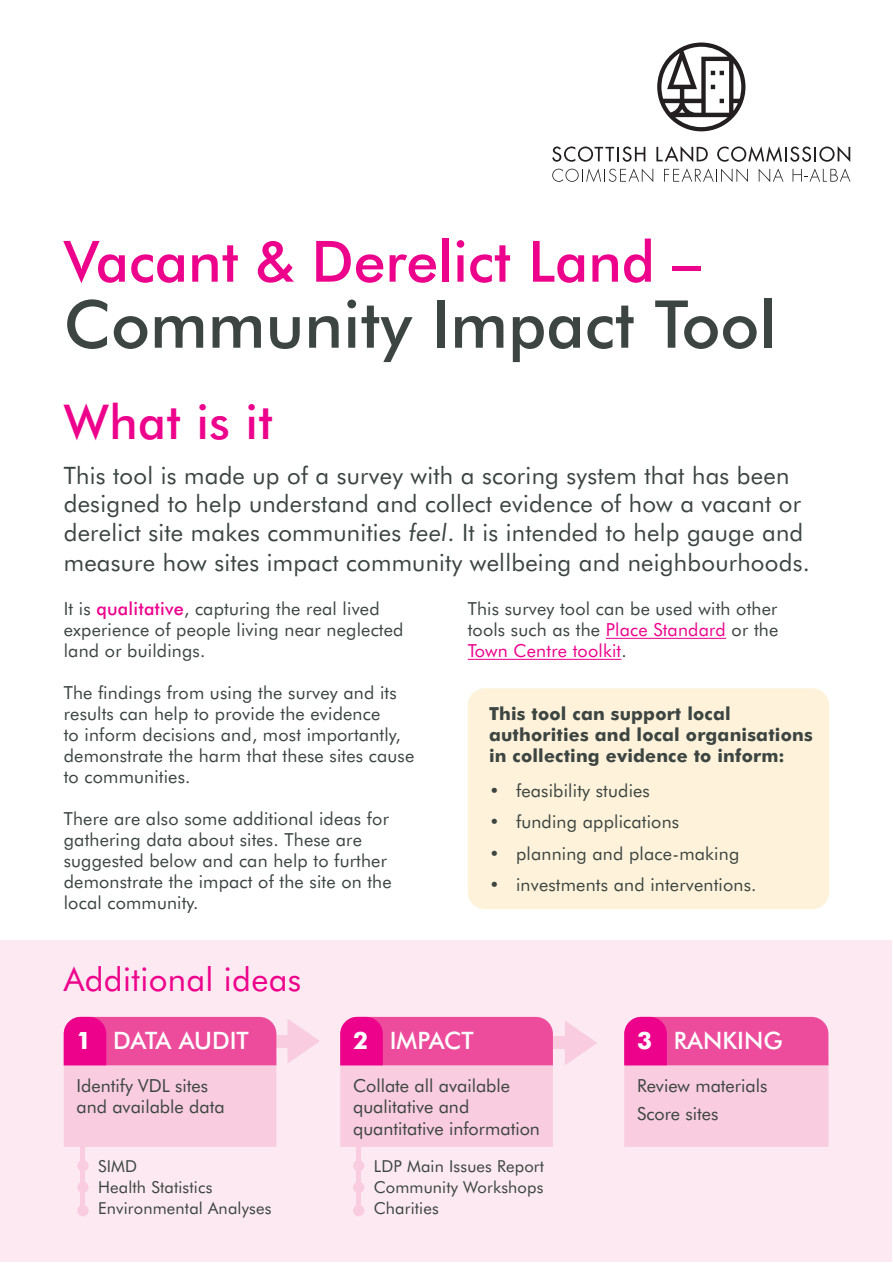
<style>
.page{position:relative;width:893px;height:1263px;background:#fff}
.page>*{position:absolute;margin:0;border:0;box-sizing:border-box;transform-origin:0 0}
.t1{font:500 66px "Futura BT";color:#3c4542}
.t2{font:500 57px "Futura BT";color:#ed028c}
.t3{font:500 48px "Futura BT";letter-spacing:.01em;color:#ed028c}
.t4{font:33px "Futura BT";letter-spacing:.01em;color:#ed028c}
.t5{font:24px/29px "Futura BT";letter-spacing:.01em;color:#3c4542}
.t6{font:500 24px "Futura BT";color:#fff}
.t7{font:500 24px "Futura BT";letter-spacing:-.02em;color:#fff}
.t8{font:18px/21px "Futura BT";letter-spacing:.01em;color:#3c4542}
.t9{font:700 18px/21px "Futura BT";letter-spacing:.01em;color:#3c4542}
.t10{font:16.5px "Futura BT";letter-spacing:.01em;color:#3c4542}
.s1{font-style:italic}
.s2{font-weight:500;color:#ed028c}
.s3{color:#ed028c}
.s4{font-weight:700}
</style>
<div class="page">
<div style="left:1px;top:940px;width:891px;height:322px;background:#fce9f1"></div>
<svg style="left:565px;top:1021px;width:32px;height:44px"></svg>
<div style="left:541px;top:1036px;width:35px;height:13px;background:#f9ccdf"></div>
<svg style="left:288px;top:1019px;width:32px;height:44px"></svg>
<div style="left:264px;top:1035px;width:35px;height:12px;background:#f9ccdf"></div>
<svg style="left:64px;top:1017px;width:212px;height:130px;background:#f497c5"></svg>
<svg style="left:552px;top:147px;width:93px;height:15px"></svg>
<svg style="left:656px;top:146px;width:52px;height:16px"></svg>
<svg style="left:717px;top:146px;width:133px;height:16px"></svg>
<svg style="left:552px;top:168px;width:101px;height:14px"></svg>
<svg style="left:664px;top:168px;width:84px;height:14px"></svg>
<svg style="left:759px;top:168px;width:24px;height:14px"></svg>
<svg style="left:792px;top:168px;width:58px;height:14px"></svg>
<svg style="left:657px;top:43px;width:88px;height:88px"></svg>
<div style="left:468px;top:688px;width:361px;height:221px;background:#fef3da;border-radius:17px"></div>
<hr style="left:606px;top:638px;width:120px;height:1px;background:#ed028c">
<hr style="left:468px;top:659px;width:153px;height:1px;background:#ed028c">
<svg style="left:624px;top:1017px;width:204px;height:130px;background:#f497c5"></svg>
<svg style="left:340px;top:1017px;width:213px;height:130px;background:#f497c5"></svg>
<hr style="left:81px;top:1116px;width:4px;height:94px;background:#f9ccdf">
<div style="left:77px;top:1160px;width:12px;height:11px;background:#f9ccdf;border-radius:50%"></div>
<div style="left:77px;top:1182px;width:12px;height:11px;background:#f9ccdf;border-radius:50%"></div>
<div style="left:77px;top:1205px;width:12px;height:11px;background:#f9ccdf;border-radius:50%"></div>
<hr style="left:357px;top:1116px;width:4px;height:94px;background:#f9ccdf">
<div style="left:353px;top:1160px;width:11px;height:11px;background:#f9ccdf;border-radius:50%"></div>
<div style="left:353px;top:1182px;width:11px;height:11px;background:#f9ccdf;border-radius:50%"></div>
<div style="left:353px;top:1205px;width:11px;height:11px;background:#f9ccdf;border-radius:50%"></div>
<h2 class="t2" style="left:64px;top:227px;width:638px">Vacant &amp; Derelict Land –</h2>
<h1 class="t1" style="left:64px;top:284px;width:714px">Community Impact Tool</h1>
<h3 class="t3" style="left:64px;top:392px;width:211px">What is it</h3>
<p class="t5" style="left:64px;top:460px;width:747px">This tool is made up of a survey with a scoring system that has been designed to help understand and collect evidence of how a vacant or derelict site makes communities <span class="s1">feel</span>. It is intended to help gauge and measure how sites impact community wellbeing and neighbourhoods.</p>
<p class="t8" style="left:64px;top:598px;width:341px">It is <span class="s2">qualitative</span>, capturing the real lived experience of people living near neglected land or buildings.</p>
<p class="t8" style="left:64px;top:682px;width:352px">The findings from using the survey and its results can help to provide the evidence<br>to inform decisions and, most importantly, demonstrate the harm that these sites cause to communities.</p>
<p class="t8" style="left:64px;top:808px;width:329px">There are also some additional ideas for gathering data about sites. These are suggested below and can help to further demonstrate the impact of the site on the local community.</p>
<p class="t8" style="left:468px;top:598px;width:312px;text-align:justify">This survey tool can be used with other tools such as the <span class="s3">Place Standard</span> or the <span class="s3">Town Centre toolkit</span>.</p>
<p class="t9" style="left:489px;top:703px;width:325px">This tool can support local authorities and local organisations in collecting evidence to inform:</p>
<p class="t8" style="left:489px;top:780px;width:162px">• feasibility studies</p>
<p class="t8" style="left:489px;top:811px;width:192px">• funding applications</p>
<p class="t8" style="left:489px;top:843px;width:252px">• planning and place-making</p>
<p class="t8" style="left:489px;top:874px;width:269px">• investments and interventions.</p>
<h3 class="t4" style="left:64px;top:959px;width:239px">Additional ideas</h3>
<h3 class="t7" style="left:77px;top:1025px;width:174px"><span class="s4">1</span> DATA AUDIT</h3>
<p class="t8" style="left:77px;top:1074px;width:150px;line-height:21.6px">Identify VDL sites and available data</p>
<p class="t10" style="left:78px;top:1156px;width:61px">• SIMD</p>
<p class="t10" style="left:78px;top:1177px;width:136px">• Health Statistics</p>
<p class="t10" style="left:78px;top:1198px;width:195px">• Environmental Analyses</p>
<h3 class="t6" style="left:353px;top:1025px;width:122px"><span class="s4">2</span> IMPACT</h3>
<p class="t8" style="left:353px;top:1074px;width:188px;line-height:21.6px">Collate all available qualitative and quantitative information</p>
<p class="t10" style="left:354px;top:1156px;width:192px">• LDP Main Issues Report</p>
<p class="t10" style="left:354px;top:1177px;width:191px">• Community Workshops</p>
<p class="t10" style="left:354px;top:1198px;width:87px">• Charities</p>
<h3 class="t6" style="left:637px;top:1025px;width:147px"><span class="s4">3</span> RANKING</h3>
<p class="t8" style="left:637px;top:1071px;width:132px;line-height:28.5px">Review materials<br>Score sites</p>
</div>
